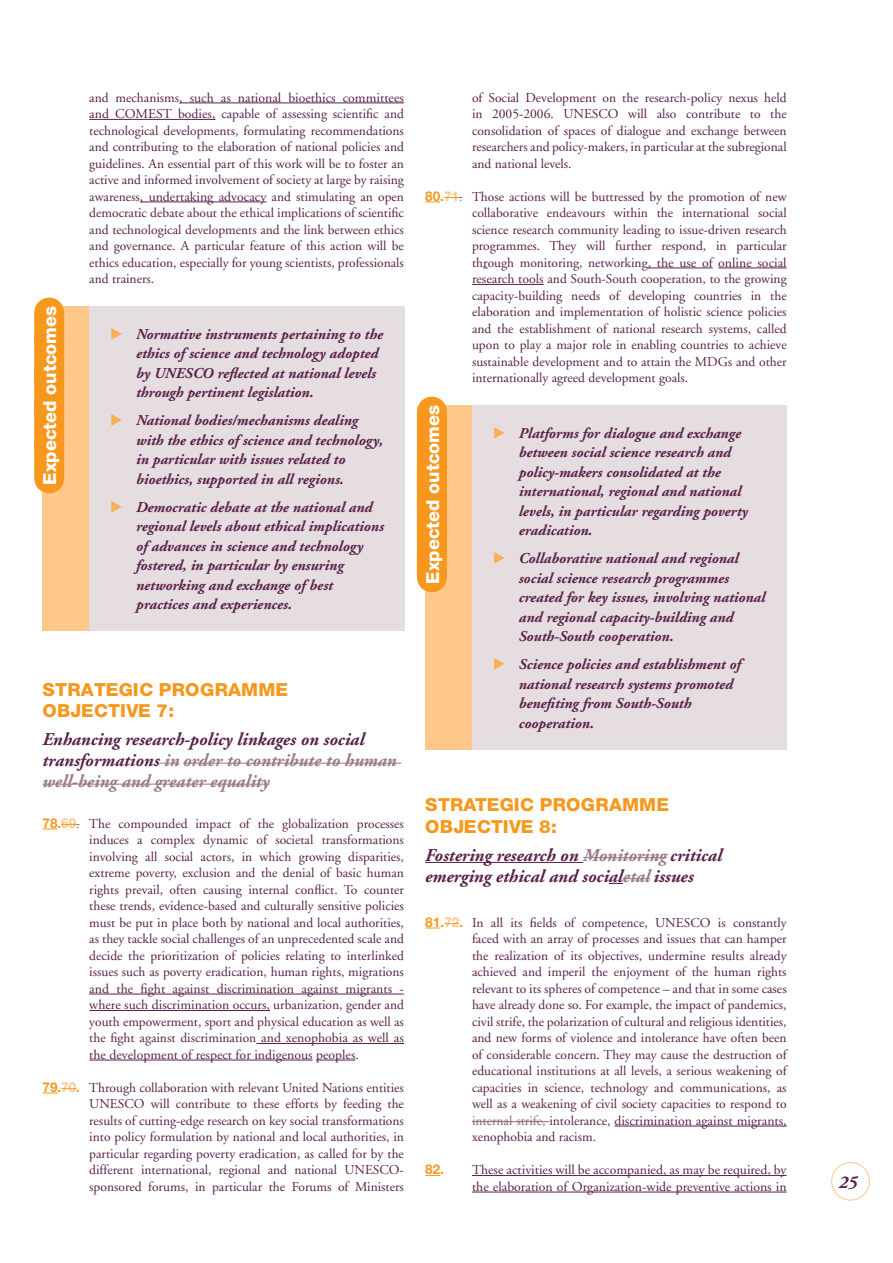
<style>
.page{position:relative;width:893px;height:1263px;background:#fff}
.page>*{position:absolute;margin:0;border:0;box-sizing:border-box;transform-origin:0 0}
.t1{font:italic 700 18px/21px "Adobe Garamond";color:#592049}
.t2{font:800 18px/21.6px "Helvetica Neue";letter-spacing:.01em;color:#f7971d}
.t3{font:800 18px "Helvetica Neue";color:#fff}
.t4{font:italic 700 15px/19.5px "Adobe Garamond";color:#592049}
.t5{font:13.5px/16.5px "Adobe Garamond";color:#592049;text-align:justify}
.s1{font-family:"European Pi Three";font-weight:400;font-style:normal;color:#faae55}
.s2{color:#997889}
.s3{font-family:"Helvetica Neue";font-weight:700;color:#f7971d}
.s4{font-family:"Helvetica Neue";font-weight:700;color:#fdc889}
.s5{color:#8b6679}
</style>
<div class="page">
<div style="left:831px;top:1162px;width:39px;height:38px;border:1px solid #fdc889;border-radius:50%"></div>
<hr style="left:179px;top:103px;width:225px;height:1px;background:#592049">
<hr style="left:89px;top:119px;width:127px;height:1px;background:#592049">
<hr style="left:140px;top:202px;width:126px;height:1px;background:#592049">
<hr style="left:89px;top:994px;width:315px;height:1px;background:#592049">
<hr style="left:89px;top:1010px;width:181px;height:1px;background:#592049">
<hr style="left:256px;top:1043px;width:148px;height:1px;background:#592049">
<hr style="left:89px;top:1060px;width:224px;height:1px;background:#592049">
<hr style="left:316px;top:1060px;width:39px;height:1px;background:#592049">
<div style="left:43px;top:306px;width:46px;height:325px;background:#fdc889"></div>
<div style="left:89px;top:306px;width:316px;height:325px;background:#e5dde0"></div>
<div style="left:34px;top:313px;width:30px;height:165px;background:#f7971d"></div>
<svg style="left:160px;top:763px;width:20px;height:1px"></svg>
<hr style="left:183px;top:763px;width:218px;height:1px;background:#997889">
<hr style="left:43px;top:784px;width:226px;height:1px;background:#997889">
<svg style="left:43px;top:824px;width:37px;height:6px"></svg>
<svg style="left:43px;top:1088px;width:33px;height:6px"></svg>
<hr style="left:648px;top:268px;width:65px;height:1px;background:#592049">
<hr style="left:718px;top:268px;width:69px;height:1px;background:#592049">
<hr style="left:472px;top:284px;width:72px;height:1px;background:#592049">
<hr style="left:425px;top:862px;width:158px;height:1px;background:#592049">
<hr style="left:614px;top:1126px;width:173px;height:1px;background:#592049">
<svg style="left:425px;top:1175px;width:15px;height:1px"></svg>
<hr style="left:472px;top:1175px;width:315px;height:1px;background:#592049">
<hr style="left:472px;top:1192px;width:315px;height:1px;background:#592049">
<svg style="left:425px;top:197px;width:37px;height:6px"></svg>
<div style="left:425px;top:405px;width:47px;height:344px;background:#fdc889"></div>
<div style="left:472px;top:405px;width:315px;height:344px;background:#e5dde0"></div>
<div style="left:417px;top:412px;width:30px;height:165px;background:#f7971d"></div>
<hr style="left:583px;top:857px;width:84px;height:1px;background:#997889">
<svg style="left:609px;top:878px;width:41px;height:6px"></svg>
<svg style="left:425px;top:923px;width:34px;height:6px"></svg>
<hr style="left:472px;top:1121px;width:77px;height:1px;background:#8b6679">
<h1 class="t3" style="left:43px;top:485px;width:180px;rotate:-90deg">Expected outcomes</h1>
<p class="t5" style="left:89px;top:90px;width:316px">and mechanisms, such as national bioethics committees and COMEST bodies, capable of assessing scientific and technological developments, formulating recommendations and contributing to the elaboration of national policies and guidelines. An essential part of this work will be to foster an active and informed involvement of society at large by raising awareness, undertaking advocacy and stimulating an open democratic debate about the ethical implications of scientific and technological developments and the link between ethics and governance. A particular feature of this action will be ethics education, especially for young scientists, professionals and trainers.</p>
<p class="t4" style="left:136px;top:326px;width:249px;text-indent:-26px"><span class="s1">-</span> Normative instruments pertaining to the ethics of science and technology adopted by UNESCO reflected at national levels through pertinent legislation.</p>
<p class="t4" style="left:136px;top:412px;width:248px;text-indent:-26px"><span class="s1">-</span> National bodies/mechanisms dealing with the ethics of science and technology, in particular with issues related to bioethics, supported in all regions.</p>
<p class="t4" style="left:136px;top:499px;width:249px;text-indent:-26px"><span class="s1">-</span> Democratic debate at the national and regional levels about ethical implications of advances in science and technology fostered, in particular by ensuring networking and exchange of best practices and experiences.</p>
<h1 class="t2" style="left:43px;top:680px;width:247px">STRATEGIC PROGRAMME<br>OBJECTIVE 7:</h1>
<h1 class="t1" style="left:43px;top:730px;width:356px">Enhancing research-policy linkages on social transformations <span class="s2">in order to contribute to human well-being and greater equality</span></h1>
<p class="t5" style="left:89px;top:816px;width:316px;text-indent:-47px"><span class="s3">78.</span><span class="s4">69</span><span class="s5">.</span> The compounded impact of the globalization processes induces a complex dynamic of societal transformations involving all social actors, in which growing disparities, extreme poverty, exclusion and the denial of basic human rights prevail, often causing internal conflict. To counter these trends, evidence-based and culturally sensitive policies must be put in place both by national and local authorities, as they tackle social challenges of an unprecedented scale and decide the prioritization of policies relating to interlinked issues such as poverty eradication, human rights, migrations and the fight against discrimination against migrants - where such discrimination occurs, urbanization, gender and youth empowerment, sport and physical education as well as the fight against discrimination and xenophobia as well as the development of respect for indigenous peoples.</p>
<p class="t5" style="left:89px;top:1080px;width:316px;text-indent:-47px"><span class="s3">79.</span><span class="s4">70</span><span class="s3">.</span> Through collaboration with relevant United Nations entities UNESCO will contribute to these efforts by feeding the results of cutting-edge research on key social transformations into policy formulation by national and local authorities, in particular regarding poverty eradication, as called for by the different international, regional and national UNESCO&shy;sponsored forums, in particular the Forums of Ministers</p>
<p class="t5" style="left:472px;top:90px;width:316px">of Social Development on the research-policy nexus held in 2005-2006. UNESCO will also contribute to the consolidation of spaces of dialogue and exchange between researchers and policy-makers, in particular at the subregional and national levels.</p>
<p class="t5" style="left:472px;top:189px;width:316px;text-indent:-47px"><span class="s3">80.</span><span class="s4">71</span><span class="s5">.</span> Those actions will be buttressed by the promotion of new collaborative endeavours within the international social science research community leading to issue-driven research programmes. They will further respond, in particular through monitoring, networking, the use of online social research tools and South-South cooperation, to the growing capacity-building needs of developing countries in the elaboration and implementation of holistic science policies and the establishment of national research systems, called upon to play a major role in enabling countries to achieve sustainable development and to attain the MDGs and other internationally agreed development goals.</p>
<h1 class="t3" style="left:426px;top:584px;width:180px;rotate:-90deg">Expected outcomes</h1>
<p class="t4" style="left:519px;top:425px;width:231px;text-indent:-26px"><span class="s1">-</span> Platforms for dialogue and exchange between social science research and policy-makers consolidated at the international, regional and national levels, in particular regarding poverty eradication.</p>
<p class="t4" style="left:519px;top:550px;width:248px;text-indent:-26px"><span class="s1">-</span> Collaborative national and regional social science research programmes created for key issues, involving national and regional capacity-building and South-South cooperation.</p>
<p class="t4" style="left:519px;top:656px;width:224px;text-indent:-26px"><span class="s1">-</span> Science policies and establishment of national research systems promoted benefiting from South-South cooperation.</p>
<h1 class="t2" style="left:425px;top:796px;width:245px">STRATEGIC PROGRAMME<br>OBJECTIVE 8:</h1>
<h1 class="t1" style="left:425px;top:846px;width:298px">Fostering research on <span class="s2">Monitoring</span> critical emerging ethical and social<span class="s2">etal</span> issues</h1>
<p class="t5" style="left:472px;top:915px;width:316px;text-indent:-47px"><span class="s3">81.</span><span class="s4">72</span><span class="s3">.</span> In all its fields of competence, UNESCO is constantly faced with an array of processes and issues that can hamper the realization of its objectives, undermine results already achieved and imperil the enjoyment of the human rights relevant to its spheres of competence – and that in some cases have already done so. For example, the impact of pandemics, civil strife, the polarization of cultural and religious identities, and new forms of violence and intolerance have often been of considerable concern. They may cause the destruction of educational institutions at all levels, a serious weakening of capacities in science, technology and communications, as well as a weakening of civil society capacities to respond to <span class="s5">internal strife,</span> intolerance, discrimination against migrants, xenophobia and racism.</p>
<p class="t5" style="left:425px;top:1163px;width:363px;text-align:right"><span class="s3">82.</span> These activities will be accompanied, as may be required, by the elaboration of Organization-wide preventive actions in</p>
<h1 class="t1" style="left:839px;top:1173px;width:20px">25</h1>
</div>
